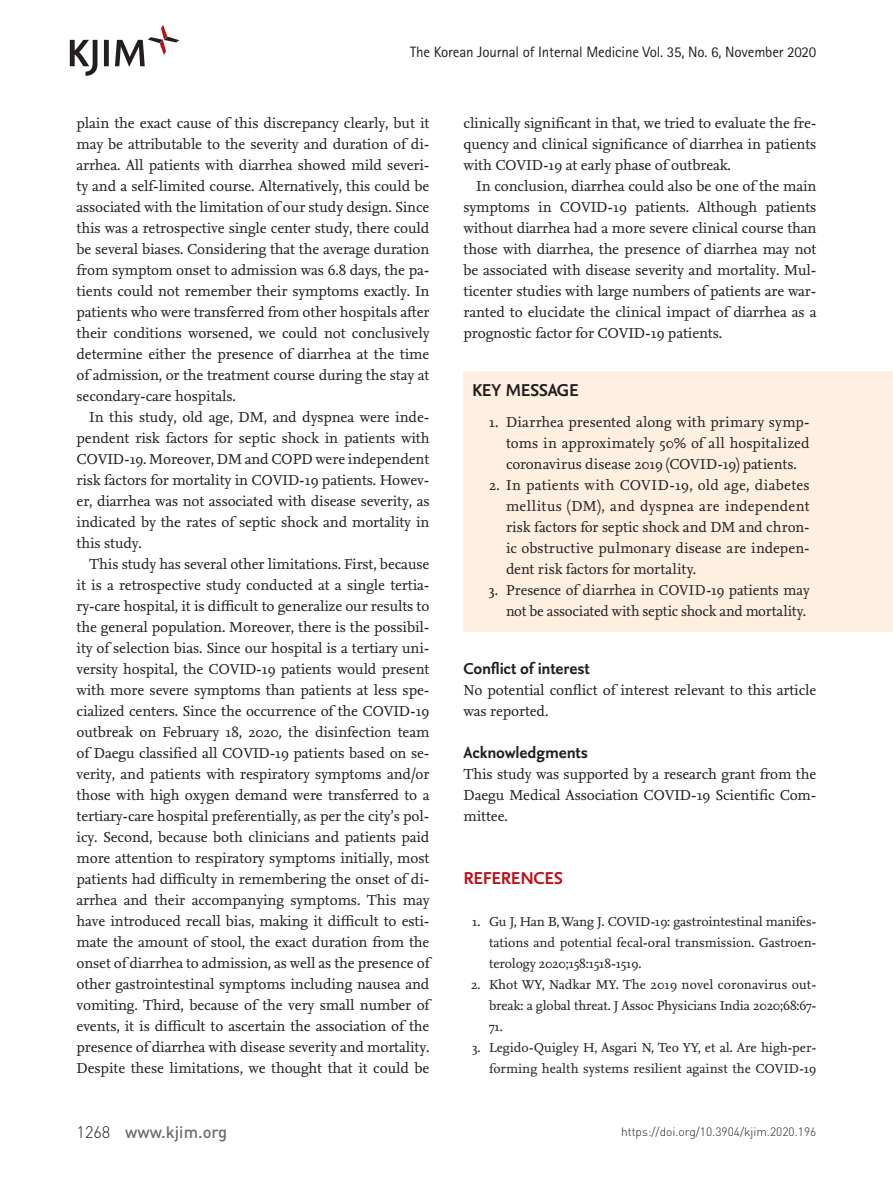
<style>
.page{position:relative;width:893px;height:1191px;background:#fff}
.page>*{position:absolute;margin:0;border:0;box-sizing:border-box;transform-origin:0 0}
.제목1{font:700 18px "Nexus Sans";letter-spacing:-.025em;color:#bb1018}
.키메세지제목{font:700 18px "Nexus Sans";letter-spacing:-.02em;color:#231f20}
.제목2{font:700 16.5px "Nexus Sans";letter-spacing:-.01em;color:#231f20}
.t1{font:500 16.5px "DIN Pro";color:#6c6d70}
.들였쓰기_본문{font:15px/21px "Nexus Serif";letter-spacing:-.01em;color:#231f20;text-align:justify}
.본문첫단락{font:15px/21px "Nexus Serif";letter-spacing:-.01em;color:#231f20}
.t2{font:15px "Rotis Sans Serif Std";letter-spacing:-.01em;color:#231f20}
.t3{font:13.5px/21px "Nexus Serif";letter-spacing:-.005em;color:#231f20;text-align:justify}
.t4{font:300 12px "DIN Pro";color:#231f20}
.s1{font-weight:300;color:#231f20}
</style>
<div class="page">
<svg style="left:70px;top:25px;width:109px;height:51px"></svg>
<div style="left:463px;top:371px;width:430px;height:260px;background:#feefe1"></div>
<p class="t2" style="left:410px;top:43px;width:408px">The Korean Journal of Internal Medicine Vol. 35, No. 6, November 2020</p>
<p class="들였쓰기_본문" style="left:77px;top:112px;width:354px">plain the exact cause of this discrepancy clearly, but it may be attributable to the severity and duration of di&shy;arrhea. All patients with diarrhea showed mild severi&shy;ty and a self-limited course. Alternatively, this could be associated with the limitation of our study design. Since this was a retrospective single center study, there could be several biases. Considering that the average duration from symptom onset to admission was 6.8 days, the pa&shy;tients could not remember their symptoms exactly. In patients who were transferred from other hospitals after their conditions worsened, we could not conclusively determine either the presence of diarrhea at the time of admission, or the treatment course during the stay at secondary-care hospitals.</p>
<p class="들였쓰기_본문" style="left:77px;top:406px;width:354px;text-indent:13px">In this study, old age, DM, and dyspnea were inde&shy;pendent risk factors for septic shock in patients with COVID-19. Moreover, DM and COPD were independent risk factors for mortality in COVID-19 patients. Howev&shy;er, diarrhea was not associated with disease severity, as indicated by the rates of septic shock and mortality in this study.</p>
<p class="들였쓰기_본문" style="left:77px;top:553px;width:354px;text-indent:13px">This study has several other limitations. First, because it is a retrospective study conducted at a single tertia&shy;ry-care hospital, it is difficult to generalize our results to the general population. Moreover, there is the possibil&shy;ity of selection bias. Since our hospital is a tertiary uni&shy;versity hospital, the COVID-19 patients would present with more severe symptoms than patients at less spe&shy;cialized centers. Since the occurrence of the COVID-19 outbreak on February 18, 2020, the disinfection team of Daegu classified all COVID-19 patients based on se&shy;verity, and patients with respiratory symptoms and/or those with high oxygen demand were transferred to a tertiary-care hospital preferentially, as per the city’s pol&shy;icy. Second, because both clinicians and patients paid more attention to respiratory symptoms initially, most patients had difficulty in remembering the onset of di&shy;arrhea and their accompanying symptoms. This may have introduced recall bias, making it difficult to esti&shy;mate the amount of stool, the exact duration from the onset of diarrhea to admission, as well as the presence of other gastrointestinal symptoms including nausea and vomiting. Third, because of the very small number of events, it is difficult to ascertain the association of the presence of diarrhea with disease severity and mortality.<br>Despite these limitations, we thought that it could be</p>
<p class="들였쓰기_본문" style="left:463px;top:112px;width:354px">clinically significant in that, we tried to evaluate the fre&shy;quency and clinical significance of diarrhea in patients with COVID-19 at early phase of outbreak.</p>
<p class="들였쓰기_본문" style="left:463px;top:175px;width:354px;text-indent:13px">In conclusion, diarrhea could also be one of the main symptoms in COVID-19 patients. Although patients without diarrhea had a more severe clinical course than those with diarrhea, the presence of diarrhea may not be associated with disease severity and mortality. Mul&shy;ticenter studies with large numbers of patients are war&shy;ranted to elucidate the clinical impact of diarrhea as a prognostic factor for COVID-19 patients.</p>
<p class="키메세지제목" style="left:472px;top:378px;width:108px">KEY MESSAGE</p>
<p class="들였쓰기_본문" style="left:506px;top:411px;width:305px;text-indent:-17px">1. Diarrhea presented along with primary symp&shy;toms in approximately 50% of all hospitalized coronavirus disease 2019 (COVID-19) patients.</p>
<p class="들였쓰기_본문" style="left:506px;top:474px;width:305px;text-indent:-17px">2. In patients with COVID-19, old age, diabetes mellitus (DM), and dyspnea are independent risk factors for septic shock and DM and chron&shy;ic obstructive pulmonary disease are indepen&shy;dent risk factors for mortality.</p>
<p class="들였쓰기_본문" style="left:489px;top:579px;width:322px;text-align:right">3. Presence of diarrhea in COVID-19 patients may not be associated with septic shock and mortality.</p>
<p class="제목2" style="left:463px;top:658px;width:128px">Conflict of interest</p>
<p class="본문첫단락" style="left:463px;top:679px;width:354px">No potential conflict of interest relevant to this article was reported.</p>
<p class="제목2" style="left:463px;top:742px;width:126px">Acknowledgments</p>
<p class="본문첫단락" style="left:463px;top:763px;width:354px;text-align:justify">This study was supported by a research grant from the Daegu Medical Association COVID-19 Scientific Com&shy;mittee.</p>
<p class="제목1" style="left:463px;top:866px;width:101px">REFERENCES</p>
<p class="t3" style="left:489px;top:910px;width:329px;text-indent:-17px">1. Gu J, Han B, Wang J. COVID-19: gastrointestinal manifes&shy;tations and potential fecal-oral transmission. Gastroen&shy;terology 2020;158:1518-1519.</p>
<p class="t3" style="left:489px;top:973px;width:329px;text-indent:-18px">2. Khot WY, Nadkar MY. The 2019 novel coronavirus out&shy;break: a global threat. J Assoc Physicians India 2020;68:67- 71.</p>
<p class="t3" style="left:472px;top:1036px;width:345px;text-align:right">3. Legido-Quigley H, Asgari N, Teo YY, et al. Are high-per&shy;forming health systems resilient against the COVID-19</p>
<p class="t1" style="left:77px;top:1120px;width:152px"><span class="s1">1268</span> www.kjim.org</p>
<p class="t4" style="left:621px;top:1123px;width:197px">https://doi.org/10.3904/kjim.2020.196</p>
</div>
